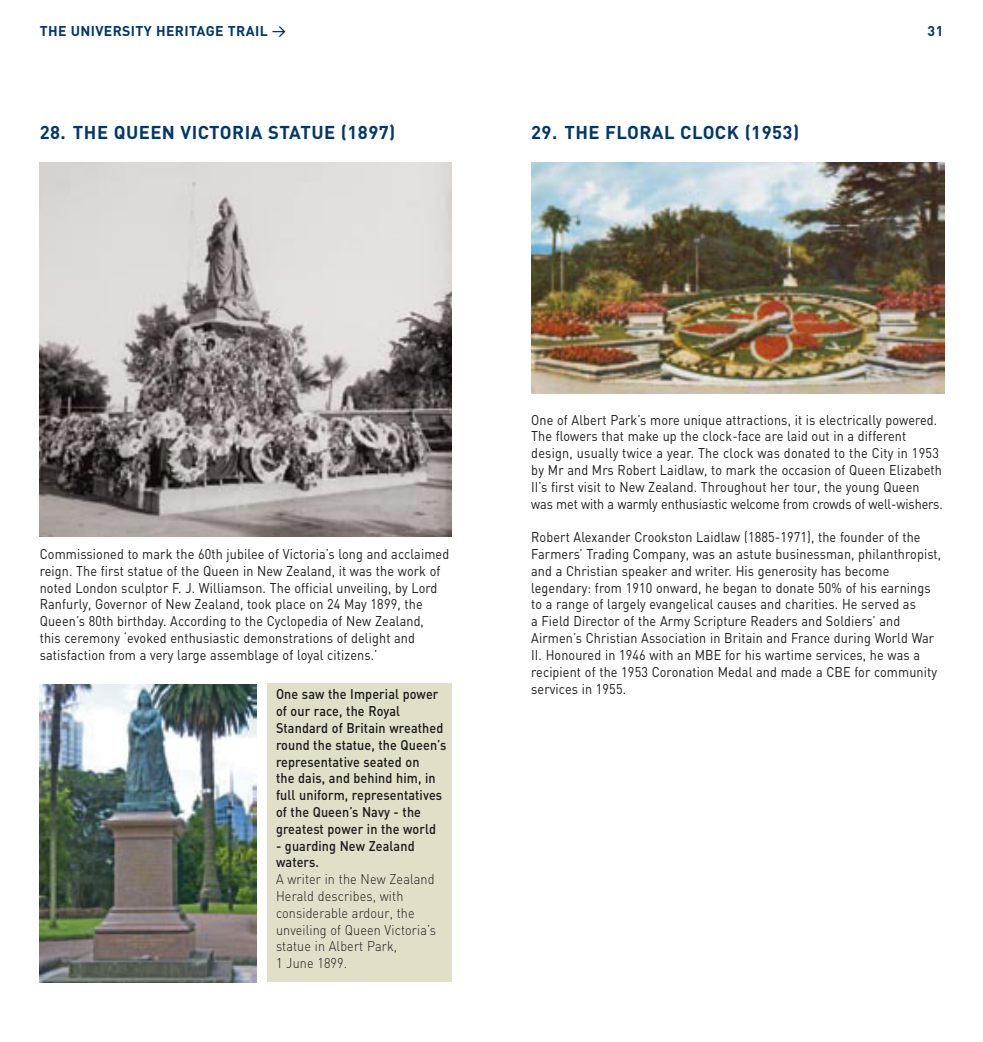
<style>
.page{position:relative;width:983px;height:1042px;background:#fff}
.page>*{position:absolute;margin:0;border:0;box-sizing:border-box;transform-origin:0 0}
.t1{font:700 18.38px "FFDIN";letter-spacing:.025em;color:#00376c}
.t2{font:14px/16.8px "FFDIN";letter-spacing:.01em;color:#1a1818;scale:.9 1}
.t3{font:500 14px/16.8px "FFDIN";letter-spacing:.01em;color:#1a1818;scale:.9 1}
.t4{font:300 14px/16.8px "FFDIN";letter-spacing:.01em;color:#1a1818;scale:.9 1}
.Body{font:700 14px "FFDIN";letter-spacing:.025em;color:#00376c}
</style>
<div class="page">
<div style="left:267px;top:683px;width:184px;height:299px;background:#e2dfc9"></div>
<img style="left:40px;top:685px;width:216px;height:297px">
<img style="left:40px;top:162px;width:411px;height:374px">
<img style="left:531px;top:163px;width:412px;height:230px">
<svg style="left:272px;top:26px;width:13px;height:11px"></svg>
<p class="Body" style="left:40px;top:22px;width:229px">THE UNIVERSITY HERITAGE TRAIL</p>
<p class="t1" style="left:40px;top:120px;width:357px">28. THE QUEEN VICTORIA STATUE (1897)</p>
<p class="t1" style="left:531px;top:120px;width:269px">29. THE FLORAL CLOCK (1953)</p>
<p class="Body" style="left:927px;top:22px;width:17px">31</p>
<p class="t2" style="left:40px;top:545px;width:456px">Commissioned to mark the 60th jubilee of Victoria’s long and acclaimed reign. The first statue of the Queen in New Zealand, it was the work of noted London sculptor F. J. Williamson. The official unveiling, by Lord Ranfurly, Governor of New Zealand, took place on 24 May 1899, the Queen’s 80th birthday. According to the Cyclopedia of New Zealand,<br>this ceremony ‘evoked enthusiastic demonstrations of delight and satisfaction from a very large assemblage of loyal citizens.’</p>
<p class="t3" style="left:276px;top:686px;width:191px">One saw the Imperial power of our race, the Royal<br>Standard of Britain wreathed round the statue, the Queen’s representative seated on</p>
<p class="t3" style="left:276px;top:770px;width:186px">the dais, and behind him, in full uniform, representatives of the Queen’s Navy - the greatest power in the world</p>
<p class="t3" style="left:276px;top:837px;width:155px">- guarding New Zealand waters.</p>
<p class="t4" style="left:276px;top:870px;width:179px">A writer in the New Zealand<br>Herald describes, with considerable ardour, the unveiling of Queen Victoria’s</p>
<p class="t4" style="left:276px;top:938px;width:136px">statue in Albert Park,</p>
<p class="t4" style="left:276px;top:954px;width:81px">1 June 1899.</p>
<p class="t2" style="left:531px;top:411px;width:458px">One of Albert Park’s more unique attractions, it is electrically powered.<br>The flowers that make up the clock-face are laid out in a different design, usually twice a year. The clock was donated to the City in 1953 by Mr and Mrs Robert Laidlaw, to mark the occasion of Queen Elizabeth II’s first visit to New Zealand. Throughout her tour, the young Queen was met with a warmly enthusiastic welcome from crowds of well-wishers.</p>
<p class="t2" style="left:531px;top:529px;width:457px">Robert Alexander Crookston Laidlaw (1885-1971), the founder of the Farmers’ Trading Company, was an astute businessman, philanthropist, and a Christian speaker and writer. His generosity has become legendary: from 1910 onward, he began to donate 50% of his earnings to a range of largely evangelical causes and charities. He served as<br>a Field Director of the Army Scripture Readers and Soldiers’ and Airmen’s Christian Association in Britain and France during World War II. Honoured in 1946 with an MBE for his wartime services, he was a recipient of the 1953 Coronation Medal and made a CBE for community services in 1955.</p>
</div>
